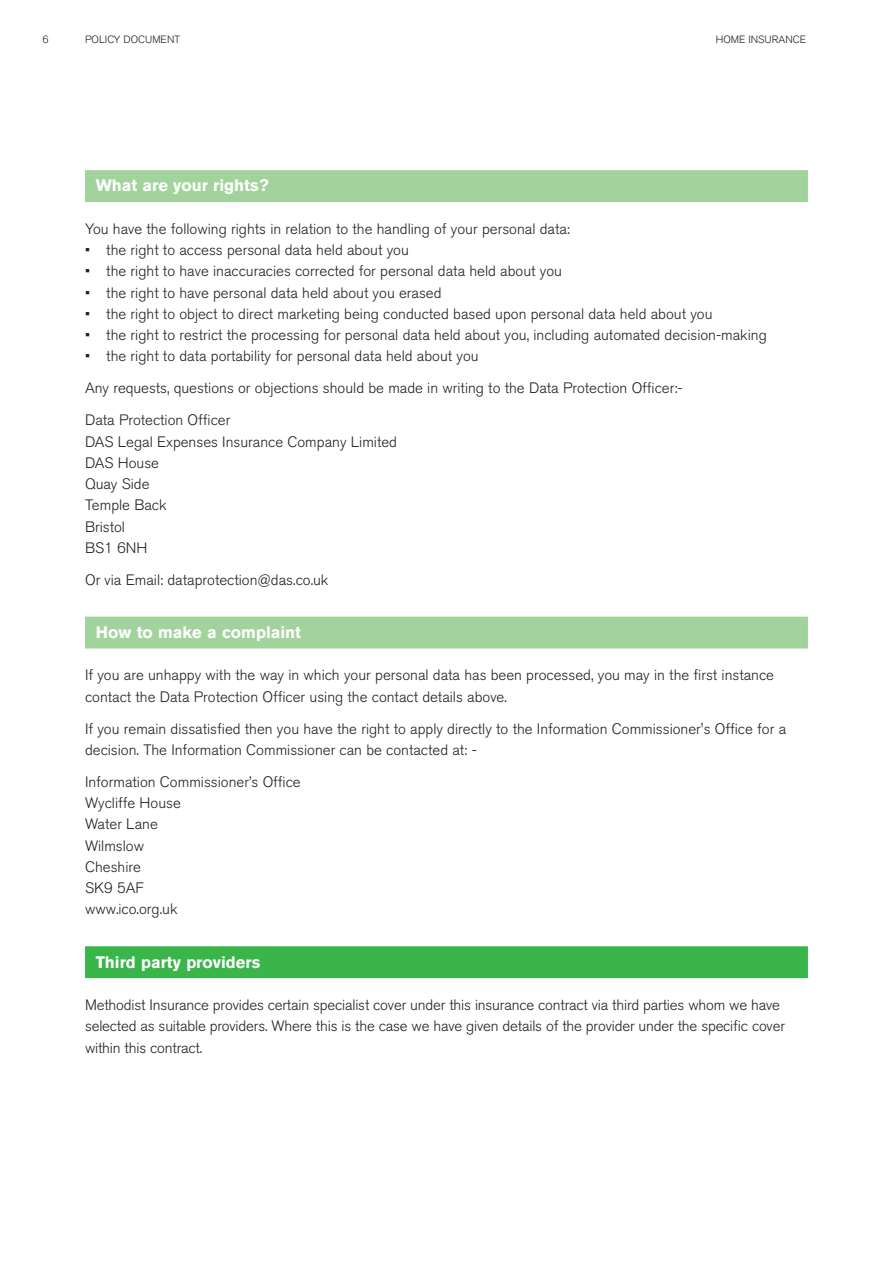
<style>
.page{position:relative;width:893px;height:1263px;background:#fff}
.page>*{position:absolute;margin:0;border:0;box-sizing:border-box;transform-origin:0 0}
.t1{font:700 16.5px "Akzidenz Grotesk BQ";color:#fff}
.t2{font:300 15px/21.3px "Akzidenz Grotesk BQ";color:#231f20}
.t3{font:300 10.5px "Akzidenz Grotesk BQ";color:#231f20}
</style>
<div class="page">
<div style="left:85px;top:170px;width:723px;height:32px;background:#a3d39c"></div>
<div style="left:85px;top:617px;width:723px;height:31px;background:#a3d39c"></div>
<div style="left:85px;top:946px;width:723px;height:32px;background:#3ab54a"></div>
<p class="t3" style="left:43px;top:35px;width:8px">6</p>
<p class="t3" style="left:85px;top:35px;width:97px">POLICY DOCUMENT</p>
<p class="t3" style="left:716px;top:35px;width:92px">HOME INSURANCE</p>
<p class="t1" style="left:96px;top:180px;width:174px">What are your rights?</p>
<p class="t2" style="left:85px;top:220px;width:487px">You have the following rights in relation to the handling of your personal data:</p>
<p class="t2" style="left:85px;top:241px;width:325px">• the right to access personal data held about you</p>
<p class="t2" style="left:85px;top:262px;width:478px">• the right to have inaccuracies corrected for personal data held about you</p>
<p class="t2" style="left:85px;top:284px;width:358px">• the right to have personal data held about you erased</p>
<p class="t2" style="left:85px;top:305px;width:629px">• the right to object to direct marketing being conducted based upon personal data held about you</p>
<p class="t2" style="left:85px;top:326px;width:683px">• the right to restrict the processing for personal data held about you, including automated decision-making</p>
<p class="t2" style="left:85px;top:342px;width:599px;line-height:32px">• the right to data portability for personal data held about you<br>Any requests, questions or objections should be made in writing to the Data Protection Officer:-<br>Data Protection Officer</p>
<p class="t2" style="left:85px;top:432px;width:314px">DAS Legal Expenses Insurance Company Limited<br>DAS House<br>Quay Side<br>Temple Back<br>Bristol<br>BS1 6NH</p>
<p class="t2" style="left:85px;top:571px;width:245px">Or via Email: dataprotection@das.co.uk</p>
<p class="t1" style="left:96px;top:626px;width:207px">How to make a complaint</p>
<p class="t2" style="left:85px;top:666px;width:690px">If you are unhappy with the way in which your personal data has been processed, you may in the first instance contact the Data Protection Officer using the contact details above.</p>
<p class="t2" style="left:85px;top:719px;width:703px">If you remain dissatisfied then you have the right to apply directly to the Information Commissioner's Office for a decision. The Information Commissioner can be contacted at: -</p>
<p class="t2" style="left:85px;top:773px;width:217px">Information Commissioner’s Office<br>Wycliffe House<br>Water Lane<br>Wilmslow<br>Cheshire<br>SK9 5AF<br>www.ico.org.uk</p>
<p class="t1" style="left:96px;top:956px;width:166px">Third party providers</p>
<p class="t2" style="left:85px;top:996px;width:701px">Methodist Insurance provides certain specialist cover under this insurance contract via third parties whom we have selected as suitable providers. Where this is the case we have given details of the provider under the specific cover within this contract.</p>
</div>
